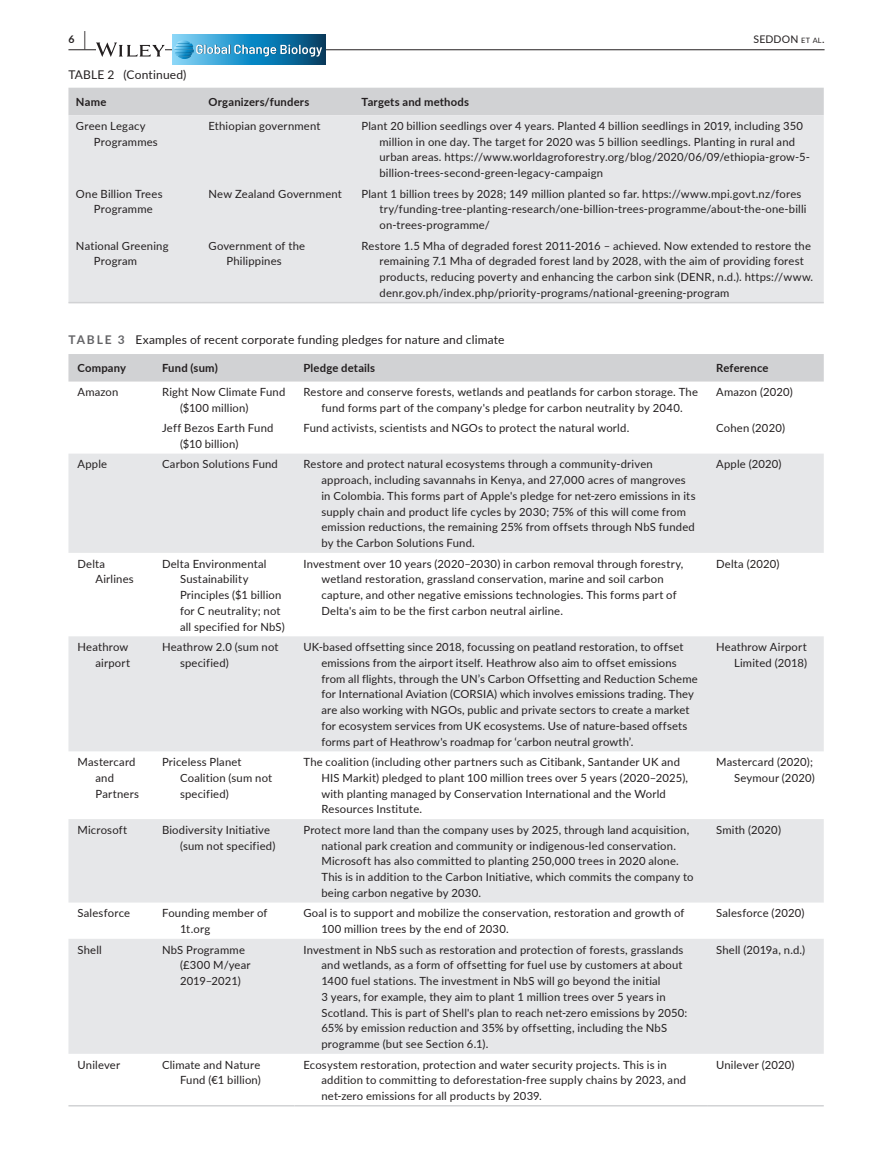
<style>
.page{position:relative;width:893px;height:1174px;background:#fff}
.page>*{position:absolute;margin:0;border:0;box-sizing:border-box;transform-origin:0 0}
.t1{font:12px "Lato";letter-spacing:.015em;color:#231f20}
.t2{font:11.25px/15.8px "Lato";letter-spacing:.015em;color:#231f20}
.t3{font:700 11.25px "Lato";letter-spacing:.02em;color:#231f20}
.t4{font:10.5px "Lato";letter-spacing:.02em;color:#231f20}
.t5{font:700 10.5px "Lato";color:#231f20}
.s1{font-size:19.5px}
.s2{font-size:7.35px}
.s3{font-weight:700;color:#636366}
</style>
<div class="page">
<hr style="left:68px;top:49px;width:756px;height:1px;background:#231f20">
<svg style="left:96px;top:42px;width:69px;height:15px"></svg>
<svg style="left:172px;top:64px;width:153px;height:1px"></svg>
<svg style="left:172px;top:35px;width:153px;height:29px;background:#2b8dbc"></svg>
<svg style="left:174px;top:40px;width:149px;height:19px;background:#4799c1"></svg>
<div style="left:68px;top:88px;width:756px;height:27px;background:#d1d2d4"></div>
<div style="left:68px;top:115px;width:756px;height:187px;background:#e6e7e9"></div>
<hr style="left:68px;top:302px;width:133px;height:1px;background:#d1d2d4">
<hr style="left:201px;top:302px;width:153px;height:1px;background:#d1d2d4">
<hr style="left:354px;top:302px;width:470px;height:1px;background:#d1d2d4">
<div style="left:68px;top:354px;width:756px;height:27px;background:#d1d2d4"></div>
<svg style="left:68px;top:454px;width:756px;height:599px;fill:#e6e7e9"></svg>
<hr style="left:68px;top:1105px;width:85px;height:1px;background:#d1d2d4">
<hr style="left:153px;top:1105px;width:141px;height:1px;background:#d1d2d4">
<hr style="left:294px;top:1105px;width:413px;height:1px;background:#d1d2d4">
<hr style="left:707px;top:1105px;width:117px;height:1px;background:#d1d2d4">
<p class="t5" style="left:68px;top:31px;width:19px">6 <span class="s1">|</span></p>
<p class="t4" style="left:753px;top:31px;width:73px">SEDDON <span class="s2">et al</span>.</p>
<p class="t1" style="left:68px;top:66px;width:120px">TABLE 2 (Continued)</p>
<p class="t3" style="left:76px;top:94px;width:32px">Name</p>
<p class="t3" style="left:209px;top:94px;width:102px">Organizers/funders</p>
<p class="t3" style="left:362px;top:94px;width:109px">Targets and methods</p>
<p class="t2" style="left:94px;top:117px;width:65px;text-indent:-18px">Green Legacy<br>Programmes</p>
<p class="t2" style="left:209px;top:117px;width:113px">Ethiopian government</p>
<p class="t2" style="left:379px;top:117px;width:432px;text-indent:-18px">Plant 20 billion seedlings over 4 years. Planted 4 billion seedlings in 2019, including 350 million in one day. The target for 2020 was 5 billion seedlings. Planting in rural and urban areas. https://www.worldagroforestry.org/blog/2020/06/09/ethiopia-grow-5- billion-trees-second-green-legacy-campaign</p>
<p class="t2" style="left:94px;top:185px;width:70px;text-indent:-18px">One Billion Trees<br>Programme</p>
<p class="t2" style="left:208px;top:185px;width:135px">New Zealand Government</p>
<p class="t2" style="left:379px;top:185px;width:428px;text-indent:-18px">Plant 1 billion trees by 2028; 149 million planted so far. https://www.mpi.govt.nz/fores try/funding-tree-planting-research/one-billion-trees-programme/about-the-one-billi on-trees-programme/</p>
<p class="t2" style="left:94px;top:237px;width:76px;text-indent:-18px">National Greening<br>Program</p>
<p class="t2" style="left:208px;top:237px;width:98px;text-align:center">Government of the<br>Philippines</p>
<p class="t2" style="left:380px;top:237px;width:435px;text-indent:-18px">Restore 1.5 Mha of degraded forest 2011-2016 – achieved. Now extended to restore the remaining 7.1 Mha of degraded forest land by 2028, with the aim of providing forest products, reducing poverty and enhancing the carbon sink (DENR, n.d.). https://www. denr.gov.ph/index.php/priority-programs/national-greening-program</p>
<p class="t1" style="left:68px;top:331px;width:437px"><span class="s3">TABLE 3</span> Examples of recent corporate funding pledges for nature and climate</p>
<p class="t3" style="left:77px;top:360px;width:50px">Company</p>
<p class="t3" style="left:162px;top:360px;width:57px">Fund (sum)</p>
<p class="t3" style="left:303px;top:360px;width:73px">Pledge details</p>
<p class="t3" style="left:716px;top:360px;width:54px">Reference</p>
<p class="t2" style="left:77px;top:383px;width:43px">Amazon</p>
<p class="t2" style="left:180px;top:383px;width:107px;text-indent:-18px">Right Now Climate Fund ($100 million)</p>
<p class="t2" style="left:303px;top:383px;width:396px;text-align:center">Restore and conserve forests, wetlands and peatlands for carbon storage. The fund forms part of the company's pledge for carbon neutrality by 2040.</p>
<p class="t2" style="left:716px;top:383px;width:78px">Amazon (2020)</p>
<p class="t2" style="left:180px;top:420px;width:95px;text-indent:-18px">Jeff Bezos Earth Fund ($10 billion)</p>
<p class="t2" style="left:303px;top:420px;width:327px">Fund activists, scientists and NGOs to protect the natural world.</p>
<p class="t2" style="left:716px;top:420px;width:70px">Cohen (2020)</p>
<p class="t2" style="left:77px;top:456px;width:31px">Apple</p>
<p class="t2" style="left:162px;top:456px;width:117px">Carbon Solutions Fund</p>
<p class="t2" style="left:321px;top:456px;width:376px;text-indent:-18px">Restore and protect natural ecosystems through a community-driven approach, including savannahs in Kenya, and 27,000 acres of mangroves in Colombia. This forms part of Apple's pledge for net-zero emissions in its supply chain and product life cycles by 2030; 75% of this will come from emission reductions, the remaining 25% from offsets through NbS funded by the Carbon Solutions Fund.</p>
<p class="t2" style="left:716px;top:456px;width:67px">Apple (2020)</p>
<p class="t2" style="left:95px;top:555px;width:40px;text-indent:-18px">Delta<br>Airlines</p>
<p class="t2" style="left:180px;top:555px;width:106px;text-indent:-18px">Delta Environmental<br>Sustainability<br>Principles ($1 billion for C neutrality; not all specified for NbS)</p>
<p class="t2" style="left:321px;top:555px;width:363px;text-indent:-18px">Investment over 10 years (2020–2030) in carbon removal through forestry, wetland restoration, grassland conservation, marine and soil carbon capture, and other negative emissions technologies. This forms part of Delta's aim to be the first carbon neutral airline.</p>
<p class="t2" style="left:716px;top:555px;width:65px">Delta (2020)</p>
<p class="t2" style="left:77px;top:638px;width:54px;text-align:right">Heathrow airport</p>
<p class="t2" style="left:180px;top:638px;width:100px;text-indent:-18px">Heathrow 2.0 (sum not specified)</p>
<p class="t2" style="left:321px;top:638px;width:378px;text-indent:-18px">UK-based offsetting since 2018, focussing on peatland restoration, to offset emissions from the airport itself. Heathrow also aim to offset emissions from all flights, through the UN’s Carbon Offsetting and Reduction Scheme for International Aviation (CORSIA) which involves emissions trading. They are also working with NGOs, public and private sectors to create a market for ecosystem services from UK ecosystems. Use of nature-based offsets forms part of Heathrow's roadmap for ‘carbon neutral growth’.</p>
<p class="t2" style="left:716px;top:638px;width:93px;text-align:right">Heathrow Airport<br>Limited (2018)</p>
<p class="t2" style="left:95px;top:753px;width:45px;text-indent:-18px">Mastercard and<br>Partners</p>
<p class="t2" style="left:180px;top:753px;width:94px;text-indent:-18px">Priceless Planet<br>Coalition (sum not specified)</p>
<p class="t2" style="left:321px;top:753px;width:368px;text-indent:-18px">The coalition (including other partners such as Citibank, Santander UK and HIS Markit) pledged to plant 100 million trees over 5 years (2020–2025), with planting managed by Conservation International and the World Resources Institute.</p>
<p class="t2" style="left:716px;top:753px;width:100px;text-align:right">Mastercard (2020);<br>Seymour (2020)</p>
<p class="t2" style="left:77px;top:821px;width:51px">Microsoft</p>
<p class="t2" style="left:180px;top:821px;width:97px;text-indent:-18px">Biodiversity Initiative (sum not specified)</p>
<p class="t2" style="left:321px;top:821px;width:374px;text-indent:-18px">Protect more land than the company uses by 2025, through land acquisition, national park creation and community or indigenous-led conservation.<br>Microsoft has also committed to planting 250,000 trees in 2020 alone.<br>This is in addition to the Carbon Initiative, which commits the company to being carbon negative by 2030.</p>
<p class="t2" style="left:716px;top:821px;width:66px">Smith (2020)</p>
<p class="t2" style="left:77px;top:905px;width:54px">Salesforce</p>
<p class="t2" style="left:180px;top:905px;width:89px;text-indent:-18px">Founding member of<br>1t.org</p>
<p class="t2" style="left:321px;top:905px;width:365px;text-indent:-18px">Goal is to support and mobilize the conservation, restoration and growth of<br>100 million trees by the end of 2030.</p>
<p class="t2" style="left:716px;top:905px;width:90px">Salesforce (2020)</p>
<p class="t2" style="left:77px;top:941px;width:26px">Shell</p>
<p class="t2" style="left:180px;top:941px;width:72px;text-indent:-18px">NbS Programme (£300 M/year<br>2019–2021)</p>
<p class="t2" style="left:321px;top:941px;width:367px;text-indent:-18px">Investment in NbS such as restoration and protection of forests, grasslands and wetlands, as a form of offsetting for fuel use by customers at about 1400 fuel stations. The investment in NbS will go beyond the initial<br>3 years, for example, they aim to plant 1 million trees over 5 years in Scotland. This is part of Shell's plan to reach net-zero emissions by 2050:<br>65% by emission reduction and 35% by offsetting, including the NbS programme (but see Section 6.1).</p>
<p class="t2" style="left:716px;top:941px;width:91px">Shell (2019a, n.d.)</p>
<p class="t2" style="left:77px;top:1056px;width:44px">Unilever</p>
<p class="t2" style="left:162px;top:1056px;width:100px;text-align:right">Climate and Nature<br>Fund (€1 billion)</p>
<p class="t2" style="left:321px;top:1056px;width:366px;text-indent:-18px">Ecosystem restoration, protection and water security projects. This is in addition to committing to deforestation-free supply chains by 2023, and net-zero emissions for all products by 2039.</p>
<p class="t2" style="left:716px;top:1056px;width:80px">Unilever (2020)</p>
</div>
